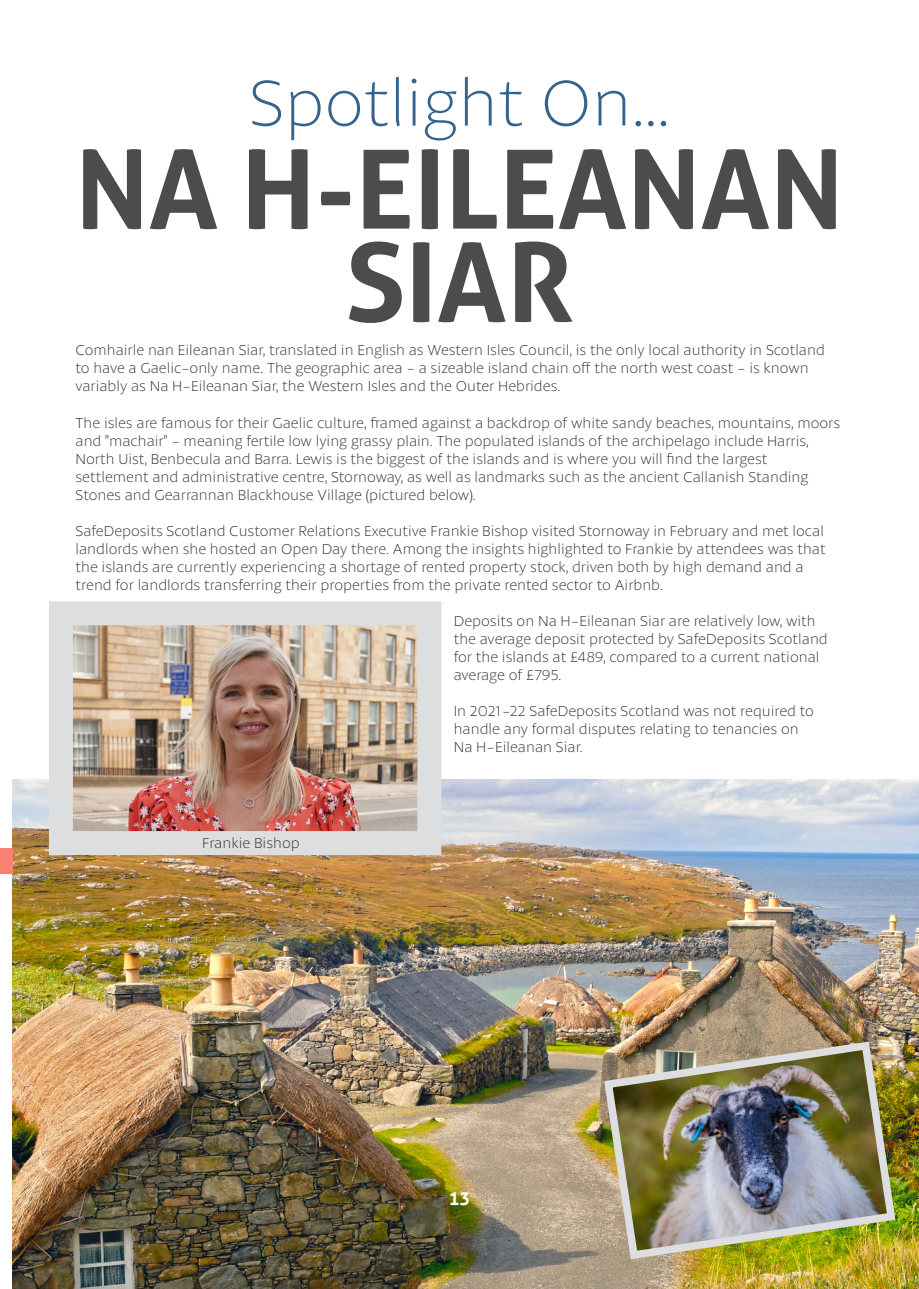
<style>
.page{position:relative;width:919px;height:1289px;background:#fff}
.page>*{position:absolute;margin:0;border:0;box-sizing:border-box;transform-origin:0 0}
.t1{font:700 109.5px "Aller";color:#4d4c4c}
.t2{font:100 67.5px "Petala Pro";color:#36638e}
.t3{font:700 18px "Aller";color:#fff}
.t4{font:100 15px/18px "Petala Pro";color:#231f20}
</style>
<div class="page">
<img style="left:13px;top:779px;width:905px;height:509px">
<div style="left:0;top:847px;width:13px;height:26px;background:#fa8072"></div>
<img style="left:600px;top:1037px;width:299px;height:226px">
<img style="left:74px;top:626px;width:342px;height:204px">
<div style="left:49px;top:601px;width:392px;height:254px;border:24px solid #dddee0"></div>
<p class="t2" style="left:249px;top:61px;width:422px">Spotlight On...</p>
<p class="t1" style="left:75px;top:122px;width:769px">NA H-EILEANAN</p>
<p class="t1" style="left:345px;top:215px;width:230px">SIAR</p>
<p class="t4" style="left:75px;top:341px;width:750px">Comhairle nan Eileanan Siar, translated in English as Western Isles Council, is the only local authority in Scotland to have a Gaelic-only name. The geographic area - a sizeable island chain off the north west coast - is known variably as Na H-Eileanan Siar, the Western Isles and the Outer Hebrides.</p>
<p class="t4" style="left:75px;top:413px;width:766px">The isles are famous for their Gaelic culture, framed against a backdrop of white sandy beaches, mountains, moors and "machair" - meaning fertile low lying grassy plain. The populated islands of the archipelago include Harris,<br>North Uist, Benbecula and Barra. Lewis is the biggest of the islands and is where you will find the largest</p>
<p class="t4" style="left:75px;top:467px;width:734px">settlement and administrative centre, Stornoway, as well as landmarks such as the ancient Callanish Standing<br>Stones and Gearrannan Blackhouse Village (pictured below).</p>
<p class="t4" style="left:75px;top:521px;width:751px">SafeDeposits Scotland Customer Relations Executive Frankie Bishop visited Stornoway in February and met local landlords when she hosted an Open Day there. Among the insights highlighted to Frankie by attendees was that the islands are currently experiencing a shortage of rented property stock, driven both by high demand and a trend for landlords transferring their properties from the private rented sector to Airbnb.</p>
<p class="t4" style="left:453px;top:611px;width:375px">Deposits on Na H-Eileanan Siar are relatively low, with the average deposit protected by SafeDeposits Scotland for the islands at £489, compared to a current national average of £795.</p>
<p class="t4" style="left:453px;top:701px;width:362px">In 2021-22 SafeDeposits Scotland was not required to handle any formal disputes relating to tenancies on</p>
<p class="t4" style="left:453px;top:737px;width:130px">Na H-Eileanan Siar.</p>
<p class="t4" style="left:202px;top:833px;width:99px">Frankie Bishop</p>
<p class="t3" style="left:448px;top:1187px;width:23px">13</p>
</div>
